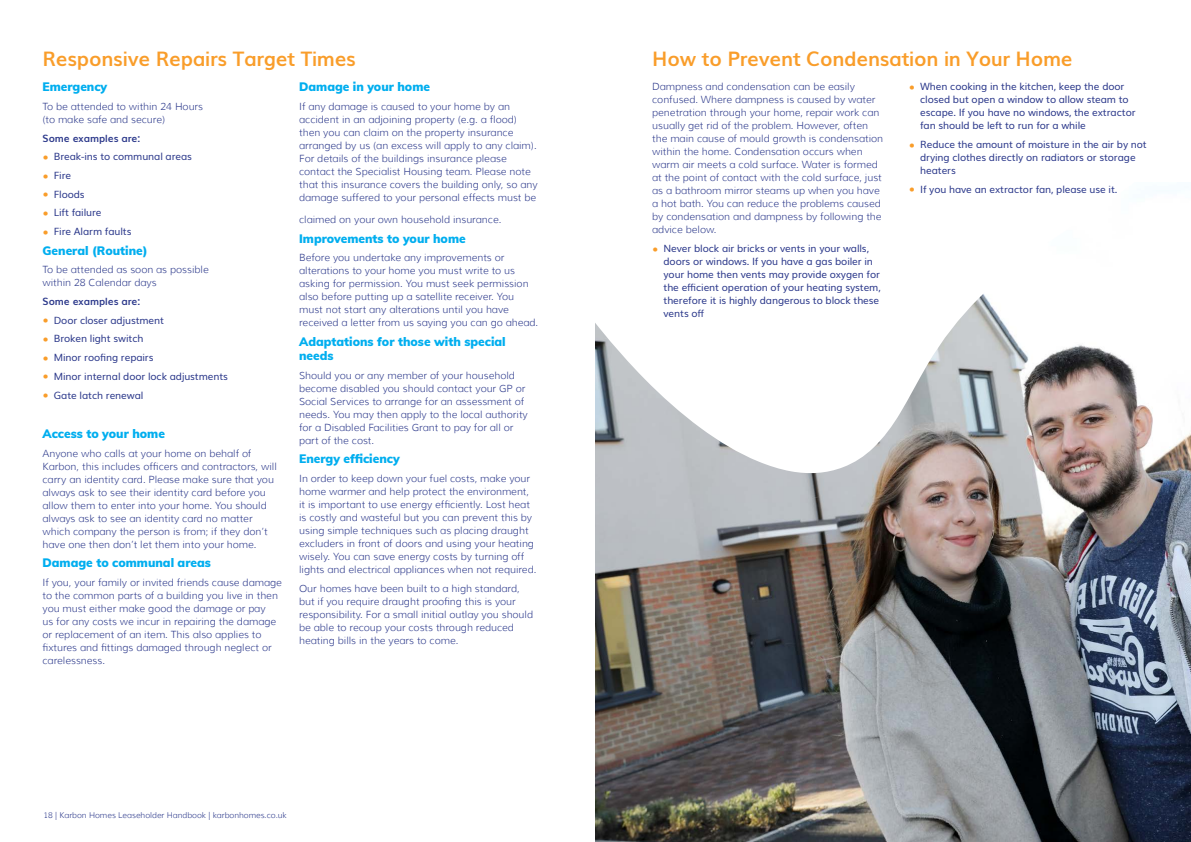
<style>
.page{position:relative;width:1191px;height:842px;background:#fff}
.page>*{position:absolute;margin:0;border:0;box-sizing:border-box;transform-origin:0 0}
.t1{font:700 20px "Muli";letter-spacing:-.01em;color:#f99d2a}
.t2{font:900 12px/14px "Muli";color:#00aeef}
.t3{font:300 10px/13px "Muli";color:#2c398b}
.t4{font:10px/13px "Muli";letter-spacing:-.01em;color:#2c398b}
.t5{font:700 10px "Muli";color:#2c398b}
.t6{font:300 8px "Muli";color:#2c398b}
.s1{font-size:13px;color:#f99d2a}
</style>
<div class="page">
<img style="left:595px;top:474px;width:596px;height:368px">
<svg style="left:595px;top:190px;width:596px;height:284px"></svg>
<h1 class="t1" style="left:43px;top:43px;width:315px">Responsive Repairs Target Times</h1>
<p class="t2" style="left:43px;top:80px;width:66px">Emergency</p>
<p class="t3" style="left:43px;top:100px;width:162px">To be attended to within 24 Hours (to make safe and secure)</p>
<p class="t5" style="left:43px;top:130px;width:99px">Some examples are:</p>
<p class="t4" style="left:43px;top:150px;width:151px"><span class="s1">•</span> Break-ins to communal areas</p>
<p class="t4" style="left:43px;top:168px;width:30px"><span class="s1">•</span> Fire</p>
<p class="t4" style="left:43px;top:187px;width:44px"><span class="s1">•</span> Floods</p>
<p class="t4" style="left:43px;top:206px;width:61px"><span class="s1">•</span> Lift failure</p>
<p class="t4" style="left:43px;top:224px;width:90px"><span class="s1">•</span> Fire Alarm faults</p>
<p class="t2" style="left:43px;top:243px;width:107px">General (Routine)</p>
<p class="t3" style="left:43px;top:263px;width:168px">To be attended as soon as possible within 28 Calendar days</p>
<p class="t5" style="left:43px;top:293px;width:99px">Some examples are:</p>
<p class="t4" style="left:43px;top:313px;width:123px"><span class="s1">•</span> Door closer adjustment</p>
<p class="t4" style="left:43px;top:332px;width:102px"><span class="s1">•</span> Broken light switch</p>
<p class="t4" style="left:43px;top:350px;width:112px"><span class="s1">•</span> Minor roofing repairs</p>
<p class="t4" style="left:43px;top:369px;width:187px"><span class="s1">•</span> Minor internal door lock adjustments</p>
<p class="t4" style="left:43px;top:388px;width:102px"><span class="s1">•</span> Gate latch renewal</p>
<p class="t2" style="left:43px;top:426px;width:124px">Access to your home</p>
<p class="t3" style="left:43px;top:446px;width:236px">Anyone who calls at your home on behalf of Karbon, this includes officers and contractors, will carry an identity card. Please make sure that you always ask to see their identity card before you allow them to enter into your home. You should always ask to see an identity card no matter which company the person is from; if they don’t have one then don’t let them into your home.</p>
<p class="t2" style="left:43px;top:555px;width:170px">Damage to communal areas</p>
<p class="t3" style="left:43px;top:576px;width:241px">If you, your family or invited friends cause damage to the common parts of a building you live in then you must either make good the damage or pay<br>us for any costs we incur in repairing the damage or replacement of an item. This also applies to fixtures and fittings damaged through neglect or carelessness.</p>
<p class="t2" style="left:299px;top:80px;width:132px">Damage in your home</p>
<p class="t3" style="left:299px;top:100px;width:240px">If any damage is caused to your home by an accident in an adjoining property (e.g. a flood) then you can claim on the property insurance arranged by us (an excess will apply to any claim).<br>For details of the buildings insurance please contact the Specialist Housing team. Please note that this insurance covers the building only, so any damage suffered to your personal effects must be</p>
<p class="t3" style="left:299px;top:213px;width:204px">claimed on your own household insurance.</p>
<p class="t2" style="left:299px;top:231px;width:168px">Improvements to your home</p>
<p class="t3" style="left:299px;top:251px;width:240px">Before you undertake any improvements or alterations to your home you must write to us asking for permission. You must seek permission also before putting up a satellite receiver. You must not start any alterations until you have received a letter from us saying you can go ahead.</p>
<p class="t2" style="left:299px;top:334px;width:208px">Adaptations for those with special needs</p>
<p class="t3" style="left:299px;top:369px;width:230px">Should you or any member of your household become disabled you should contact your GP or Social Services to arrange for an assessment of needs. You may then apply to the local authority for a Disabled Facilities Grant to pay for all or part of the cost.</p>
<p class="t2" style="left:299px;top:452px;width:102px">Energy efficiency</p>
<p class="t3" style="left:299px;top:472px;width:239px">In order to keep down your fuel costs, make your home warmer and help protect the environment, it is important to use energy efficiently. Lost heat is costly and wasteful but you can prevent this by using simple techniques such as placing draught excluders in front of doors and using your heating wisely. You can save energy costs by turning off lights and electrical appliances when not required.</p>
<p class="t3" style="left:299px;top:582px;width:235px">Our homes have been built to a high standard, but if you require draught proofing this is your responsibility. For a small initial outlay you should be able to recoup your costs through reduced heating bills in the years to come.</p>
<p class="t6" style="left:44px;top:810px;width:245px">18 | Karbon Homes Leaseholder Handbook | karbonhomes.co.uk</p>
<h1 class="t1" style="left:652px;top:43px;width:422px">How to Prevent Condensation in Your Home</h1>
<p class="t3" style="left:652px;top:80px;width:232px">Dampness and condensation can be easily confused. Where dampness is caused by water penetration through your home, repair work can usually get rid of the problem. However, often the main cause of mould growth is condensation within the home. Condensation occurs when warm air meets a cold surface. Water is formed at the point of contact with the cold surface, just as a bathroom mirror steams up when you have a hot bath. You can reduce the problems caused by condensation and dampness by following the advice below.</p>
<p class="t4" style="left:663px;top:241px;width:219px;text-indent:-11px"><span class="s1">•</span> Never block air bricks or vents in your walls, doors or windows. If you have a gas boiler in your home then vents may provide oxygen for the efficient operation of your heating system, therefore it is highly dangerous to block these vents off</p>
<p class="t4" style="left:920px;top:80px;width:217px;text-indent:-11px"><span class="s1">•</span> When cooking in the kitchen, keep the door closed but open a window to allow steam to escape. If you have no windows, the extractor fan should be left to run for a while</p>
<p class="t4" style="left:920px;top:137px;width:228px;text-indent:-11px"><span class="s1">•</span> Reduce the amount of moisture in the air by not drying clothes directly on radiators or storage heaters</p>
<p class="t4" style="left:909px;top:182px;width:210px"><span class="s1">•</span> If you have an extractor fan, please use it.</p>
</div>
